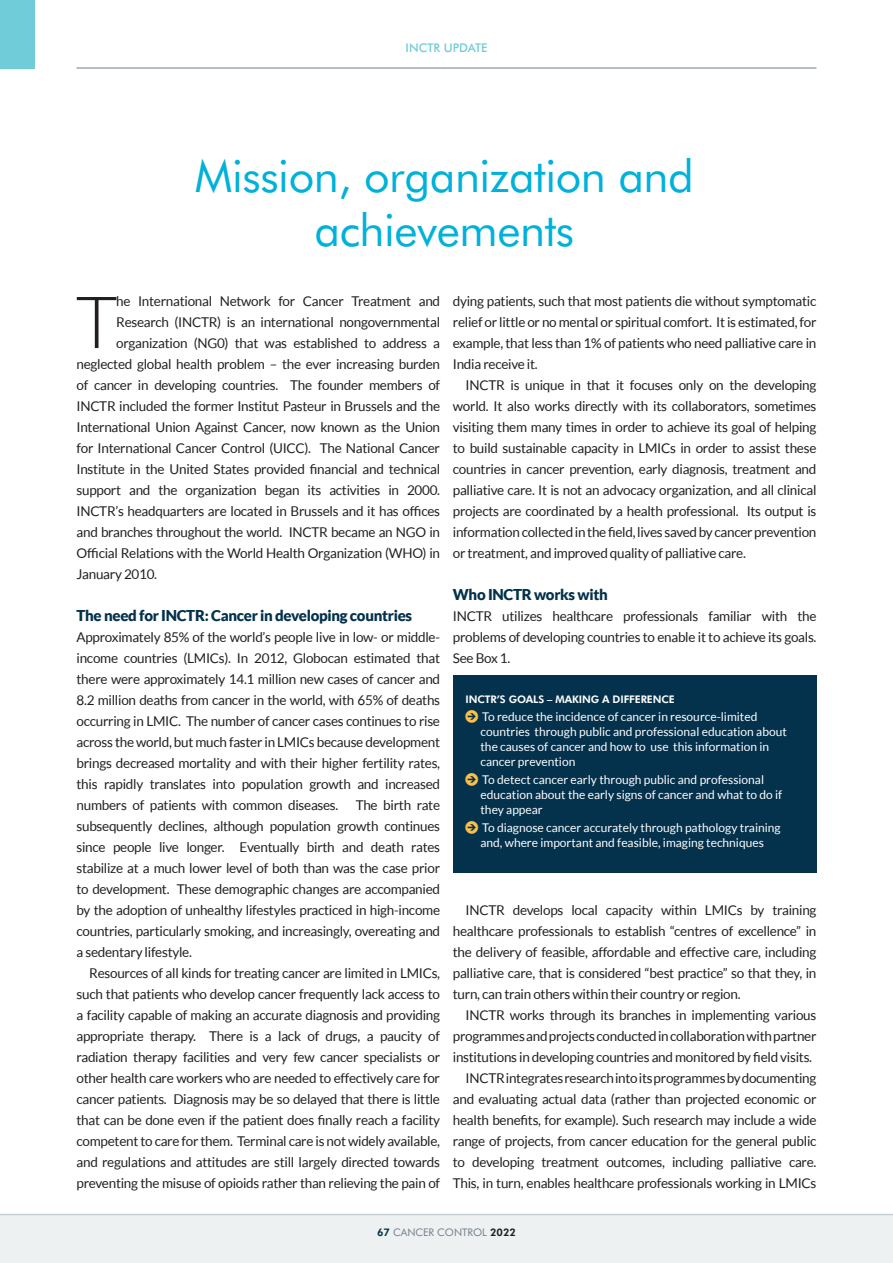
<style>
.page{position:relative;width:893px;height:1263px;background:#fff}
.page>*{position:absolute;margin:0;border:0;box-sizing:border-box;transform-origin:0 0}
.COPY_Indented{font:300 72.15px "Lato";color:#231f20}
.t1{font:45px/54px "Futura BT";letter-spacing:-.01em;color:#00b1d9;text-align:center}
.Sub_heading_1{font:900 15px "Lato";letter-spacing:-.02em;color:#04314b}
.COPY_Indented-2{font:13.5px/21px "Lato";letter-spacing:-.02em;color:#231f20;text-align:justify}
.COPY_No_indent{font:13.5px/21px "Lato";letter-spacing:-.02em;color:#231f20;text-align:justify}
.t2{font:12px/15px "Lato";color:#fff}
.t3{font:500 12px "Futura BT";color:#70ccd8}
.t4{font:800 10.5px "Futura BT";letter-spacing:-.01em;color:#fff}
.t5{font:10.5px "Futura BT";color:#727f8a}
.s1{font-family:"Arrowstfb";font-size:13.5px;color:#fcbf4a}
.s2{font-weight:800;color:#04314b}
.s3{font-weight:800;color:#231f20}
</style>
<div class="page">
<div style="left:0;top:1214px;width:893px;height:49px;background:#eef1f2"></div>
<div style="left:0;top:0;width:34px;height:69px;background:#70ccd8"></div>
<hr style="left:77px;top:67px;width:739px;height:2px;background:#9faab2">
<hr style="left:0;top:1214px;width:893px;height:1px;background:#c5ced3">
<div style="left:453px;top:675px;width:364px;height:197px;background:#04314b"></div>
<p class="t3" style="left:406px;top:40px;width:83px">INCTR UPDATE</p>
<p class="t1" style="left:195px;top:149px;width:501px">Mission, organization and achievements</p>
<p class="COPY_Indented" style="left:76px;top:283px;width:44px">T</p>
<p class="COPY_Indented-2" style="left:116px;top:291px;width:325px">he International Network for Cancer Treatment and</p>
<p class="COPY_Indented-2" style="left:116px;top:312px;width:325px">Research (INCTR) is an international nongovernmental</p>
<p class="COPY_Indented-2" style="left:116px;top:333px;width:325px">organization (NG0) that was established to address a</p>
<p class="COPY_Indented-2" style="left:77px;top:354px;width:365px">neglected global health problem – the ever increasing burden</p>
<p class="COPY_Indented-2" style="left:77px;top:375px;width:365px">of cancer in developing countries. The founder members of</p>
<p class="COPY_Indented-2" style="left:77px;top:396px;width:365px">INCTR included the former Institut Pasteur in Brussels and the</p>
<p class="COPY_Indented-2" style="left:77px;top:417px;width:365px">International Union Against Cancer, now known as the Union</p>
<p class="COPY_Indented-2" style="left:77px;top:438px;width:365px">for International Cancer Control (UICC). The National Cancer</p>
<p class="COPY_Indented-2" style="left:77px;top:459px;width:365px">Institute in the United States provided financial and technical</p>
<p class="COPY_Indented-2" style="left:77px;top:480px;width:365px">support and the organization began its activities in 2000.</p>
<p class="COPY_Indented-2" style="left:77px;top:501px;width:365px">INCTR’s headquarters are located in Brussels and it has offices</p>
<p class="COPY_Indented-2" style="left:77px;top:522px;width:365px">and branches throughout the world. INCTR became an NGO in</p>
<p class="COPY_Indented-2" style="left:77px;top:543px;width:365px">Official Relations with the World Health Organization (WHO) in</p>
<p class="COPY_Indented-2" style="left:77px;top:564px;width:82px">January 2010.</p>
<p class="Sub_heading_1" style="left:77px;top:607px;width:337px">The need for INCTR: Cancer in developing countries</p>
<p class="COPY_No_indent" style="left:77px;top:627px;width:365px">Approximately 85% of the world’s people live in low- or middle&shy;income countries (LMICs). In 2012, Globocan estimated that there were approximately 14.1 million new cases of cancer and 8.2 million deaths from cancer in the world, with 65% of deaths occurring in LMIC. The number of cancer cases continues to rise across the world, but much faster in LMICs because development brings decreased mortality and with their higher fertility rates, this rapidly translates into population growth and increased numbers of patients with common diseases.</p>
<p class="COPY_No_indent" style="left:77px;top:795px;width:365px;text-indent:279px">The birth rate subsequently declines, although population growth continues since people live longer. Eventually birth and death rates stabilize at a much lower level of both than was the case prior to development. These demographic changes are accompanied by the adoption of unhealthy lifestyles practiced in high-income countries, particularly smoking, and increasingly, overeating and a sedentary lifestyle.</p>
<p class="COPY_Indented-2" style="left:77px;top:963px;width:365px;text-indent:13px">Resources of all kinds for treating cancer are limited in LMICs, such that patients who develop cancer frequently lack access to a facility capable of making an accurate diagnosis and providing appropriate therapy. There is a lack of drugs, a paucity of radiation therapy facilities and very few cancer specialists or other health care workers who are needed to effectively care for cancer patients. Diagnosis may be so delayed that there is little that can be done even if the patient does finally reach a facility competent to care for them. Terminal care is not widely available, and regulations and attitudes are still largely directed towards preventing the misuse of opioids rather than relieving the pain of</p>
<p class="COPY_Indented-2" style="left:453px;top:291px;width:365px">dying patients, such that most patients die without symptomatic relief or little or no mental or spiritual comfort. It is estimated, for example, that less than 1% of patients who need palliative care in India receive it.</p>
<p class="COPY_Indented-2" style="left:453px;top:375px;width:365px;text-indent:13px">INCTR is unique in that it focuses only on the developing world. It also works directly with its collaborators, sometimes visiting them many times in order to achieve its goal of helping to build sustainable capacity in LMICs in order to assist these countries in cancer prevention, early diagnosis, treatment and palliative care. It is not an advocacy organization, and all clinical projects are coordinated by a health professional. Its output is information collected in the field, lives saved by cancer prevention or treatment, and improved quality of palliative care.</p>
<p class="Sub_heading_1" style="left:453px;top:586px;width:156px">Who INCTR works with</p>
<p class="COPY_No_indent" style="left:453px;top:606px;width:365px">INCTR utilizes healthcare professionals familiar with the problems of developing countries to enable it to achieve its goals.<br>See Box 1.</p>
<p class="t4" style="left:466px;top:693px;width:211px">INCTR’S GOALS – MAKING A DIFFERENCE</p>
<p class="t2" style="left:480px;top:709px;width:308px;text-indent:-15px"><span class="s1">J</span> To reduce the incidence of cancer in resource-limited countries through public and professional education about the causes of cancer and how to use this information in cancer prevention</p>
<p class="t2" style="left:480px;top:772px;width:303px;text-indent:-15px"><span class="s1">J</span> To detect cancer early through public and professional education about the early signs of cancer and what to do if they appear</p>
<p class="t2" style="left:466px;top:820px;width:317px;text-align:center"><span class="s1">J</span> To diagnose cancer accurately through pathology training and, where important and feasible, imaging techniques</p>
<p class="COPY_Indented-2" style="left:453px;top:900px;width:365px;text-indent:13px">INCTR develops local capacity within LMICs by training healthcare professionals to establish “centres of excellence” in the delivery of feasible, affordable and effective care, including palliative care, that is considered “best practice” so that they, in turn, can train others within their country or region.</p>
<p class="COPY_Indented-2" style="left:453px;top:1005px;width:365px;text-indent:13px">INCTR works through its branches in implementing various programmes and projects conducted in collaboration with partner institutions in developing countries and monitored by field visits.</p>
<p class="COPY_Indented-2" style="left:453px;top:1068px;width:365px;text-indent:13px">INCTR integrates research into its programmes by documenting and evaluating actual data (rather than projected economic or health benefits, for example). Such research may include a wide range of projects, from cancer education for the general public to developing treatment outcomes, including palliative care.<br>This, in turn, enables healthcare professionals working in LMICs</p>
<p class="t5" style="left:377px;top:1226px;width:140px"><span class="s2">67</span> CANCER CONTROL <span class="s3">2022</span></p>
</div>
